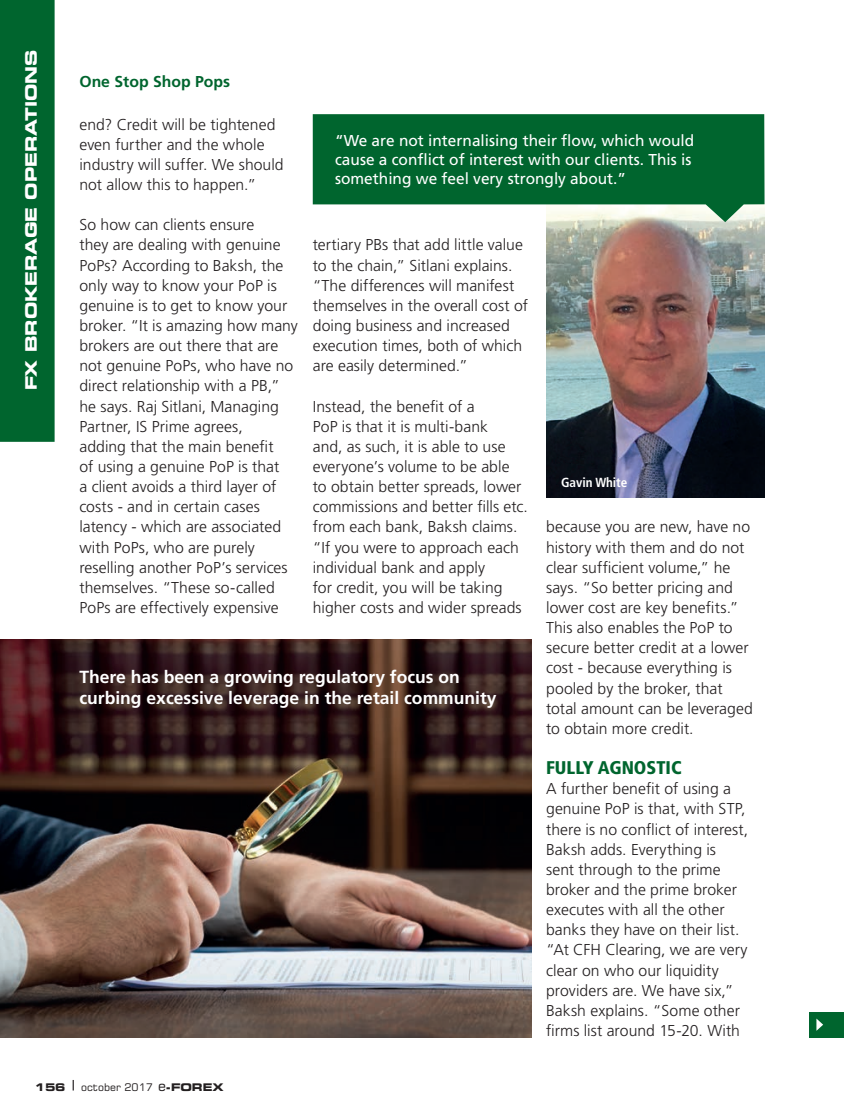
<style>
.page{position:relative;width:844px;height:1117px;background:#fff}
.page>*{position:absolute;margin:0;border:0;box-sizing:border-box;transform-origin:0 0}
.Paragraph_Title{font:900 condensed 18.38px "Frutiger";color:#00652e}
.Pulled_quotes{font:700 17.5px/21px "Frutiger";color:#fff}
.Body_text{font:300 15.75px/20.1px "Frutiger";color:#231f20}
.t1{font:15.75px/18.9px "Frutiger";color:#fff}
.Section_title{font:700 expanded 15.75px "Square 721 BT";color:#fff}
.Body_text-2{font:700 15.75px "Frutiger";color:#00652e}
.Photo_name{font:700 condensed 13.12px "Frutiger";color:#fff}
.t2{font:10.5px "Square 721 BT";color:#231f20}
.s1{font-weight:700;font-stretch:expanded}
.s2{font-size:14px}
</style>
<div class="page">
<div style="left:0;top:0;width:55px;height:441px;background:#00652e"></div>
<div style="left:809px;top:1011px;width:34px;height:26px;background:#00652e"></div>
<svg style="left:816px;top:1018px;width:7px;height:12px"></svg>
<img style="left:546px;top:222px;width:218px;height:275px">
<svg style="left:313px;top:114px;width:451px;height:108px;background:#277c4d"></svg>
<img style="left:0;top:639px;width:531px;height:398px">
<p class="Section_title" style="left:22px;top:390px;width:342px;rotate:-90deg">FX BROKERAGE OPERATIONS</p>
<p class="Body_text-2" style="left:79px;top:72px;width:152px">One Stop Shop Pops</p>
<p class="Body_text" style="left:79px;top:114px;width:206px">end? Credit will be tightened even further and the whole industry will suffer. We should not allow this to happen.”</p>
<p class="Body_text" style="left:79px;top:215px;width:220px">So how can clients ensure<br>they are dealing with genuine<br>PoPs? According to Baksh, the only way to know your PoP is genuine is to get to know your broker. “It is amazing how many brokers are out there that are not genuine PoPs, who have no direct relationship with a PB,” he says. Raj Sitlani, Managing<br>Partner, IS Prime agrees,<br>adding that the main benefit<br>of using a genuine PoP is that<br>a client avoids a third layer of costs - and in certain cases latency - which are associated with PoPs, who are purely reselling another PoP’s services themselves. “These so-called<br>PoPs are effectively expensive</p>
<p class="t1" style="left:335px;top:131px;width:360px">“We are not internalising their flow, which would cause a conflict of interest with our clients. This is something we feel very strongly about.”</p>
<p class="Body_text" style="left:313px;top:235px;width:217px">tertiary PBs that add little value to the chain,” Sitlani explains. “The differences will manifest themselves in the overall cost of doing business and increased execution times, both of which are easily determined.”</p>
<p class="Body_text" style="left:313px;top:396px;width:217px">Instead, the benefit of a<br>PoP is that it is multi-bank<br>and, as such, it is able to use everyone’s volume to be able<br>to obtain better spreads, lower commissions and better fills etc. from each bank, Baksh claims. “If you were to approach each individual bank and apply<br>for credit, you will be taking higher costs and wider spreads</p>
<p class="Photo_name" style="left:561px;top:474px;width:68px">Gavin White</p>
<p class="Body_text" style="left:546px;top:517px;width:208px">because you are new, have no history with them and do not clear sufficient volume,” he says. “So better pricing and lower cost are key benefits.”<br>This also enables the PoP to secure better credit at a lower cost - because everything is pooled by the broker, that total amount can be leveraged to obtain more credit.</p>
<p class="Paragraph_Title" style="left:546px;top:756px;width:137px">FULLY AGNOSTIC</p>
<p class="Body_text" style="left:546px;top:778px;width:204px">A further benefit of using a genuine PoP is that, with STP, there is no conflict of interest,<br>Baksh adds. Everything is<br>sent through to the prime broker and the prime broker executes with all the other banks they have on their list. “At CFH Clearing, we are very clear on who our liquidity providers are. We have six,”<br>Baksh explains. “Some other firms list around 15-20. With</p>
<p class="Pulled_quotes" style="left:79px;top:666px;width:418px">There has been a growing regulatory focus on curbing excessive leverage in the retail community</p>
<p class="t2" style="left:35px;top:1080px;width:190px"><span class="s1">156 </span><sup>|</sup> october 2017 <span class="s2">e</span><span class="s1">-FOREX</span></p>
</div>
